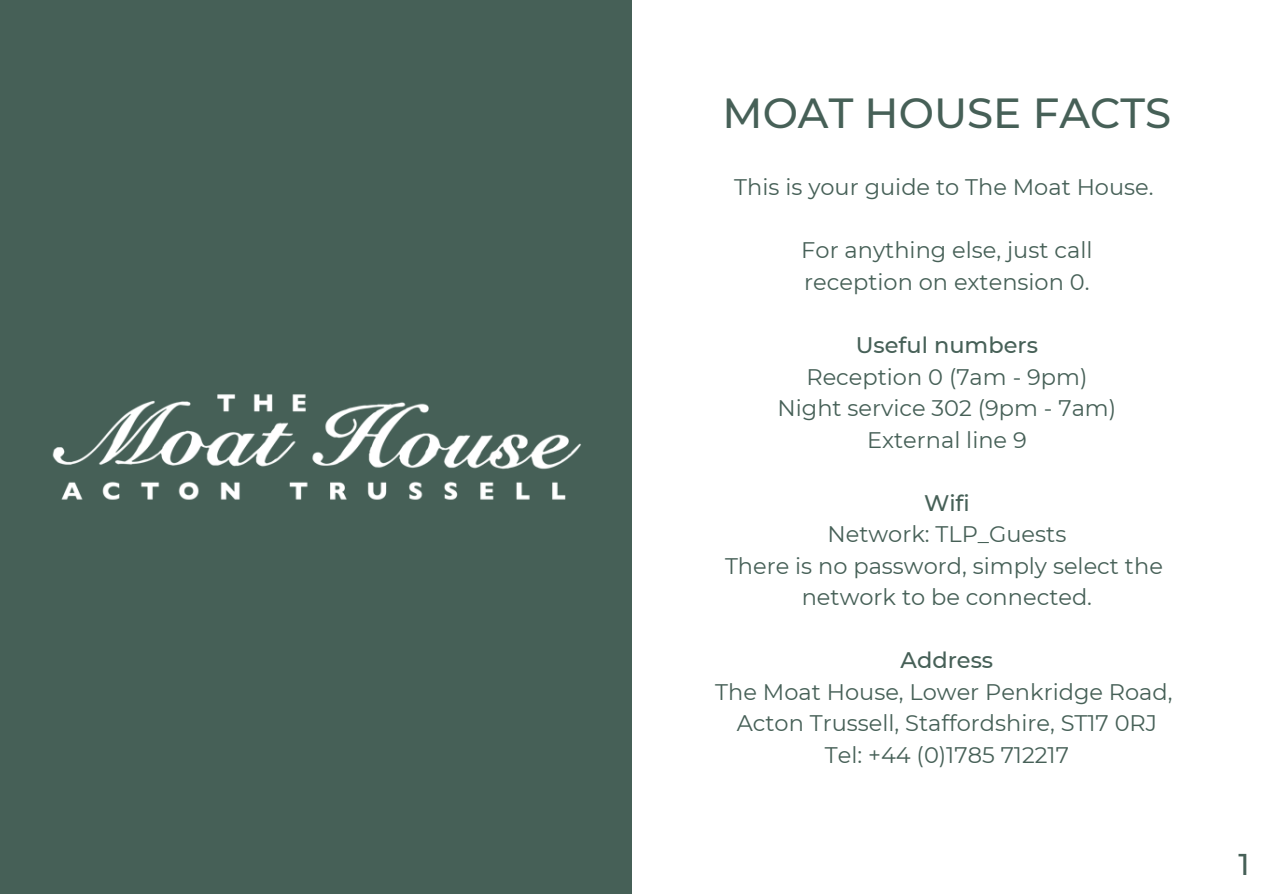
<style>
.page{position:relative;width:1263px;height:894px;background:#fff}
.page>*{position:absolute;margin:0;border:0;box-sizing:border-box;transform-origin:0 0}
.t1{font:500 42px "Montserrat";color:#466057}
.t2{font:500 30px "Montserrat";color:#466057}
.t3{font:22.5px "Montserrat";color:#466057}
.t4{font:500 22.5px "Montserrat";color:#466057}
</style>
<div class="page">
<div style="left:0;top:0;width:631px;height:893px;background:#466057"></div>
<img style="left:52px;top:394px;width:529px;height:106px">
<p class="t1" style="left:723px;top:87px;width:450px">MOAT HOUSE FACTS</p>
<p class="t3" style="left:734px;top:173px;width:421px">This is your guide to The Moat House.</p>
<p class="t3" style="left:801px;top:236px;width:293px">For anything else, just call</p>
<p class="t3" style="left:804px;top:268px;width:287px">reception on extension 0.</p>
<p class="t4" style="left:856px;top:331px;width:184px">Useful numbers</p>
<p class="t3" style="left:806px;top:362px;width:282px">Reception 0 (7am - 9pm)</p>
<p class="t3" style="left:778px;top:394px;width:340px">Night service 302 (9pm - 7am)</p>
<p class="t3" style="left:867px;top:425px;width:161px">External line 9</p>
<p class="t4" style="left:924px;top:488px;width:47px">Wifi</p>
<p class="t3" style="left:827px;top:520px;width:240px">Network: TLP_Guests</p>
<p class="t3" style="left:725px;top:551px;width:439px">There is no password, simply select the</p>
<p class="t3" style="left:802px;top:583px;width:292px">network to be connected.</p>
<p class="t4" style="left:900px;top:646px;width:94px">Address</p>
<p class="t3" style="left:715px;top:677px;width:459px">The Moat House, Lower Penkridge Road,</p>
<p class="t3" style="left:737px;top:709px;width:422px">Acton Trussell, Staffordshire, ST17 0RJ</p>
<p class="t3" style="left:825px;top:740px;width:246px">Tel: +44 (0)1785 712217</p>
<p class="t2" style="left:1238px;top:845px;width:13px">1</p>
</div>
